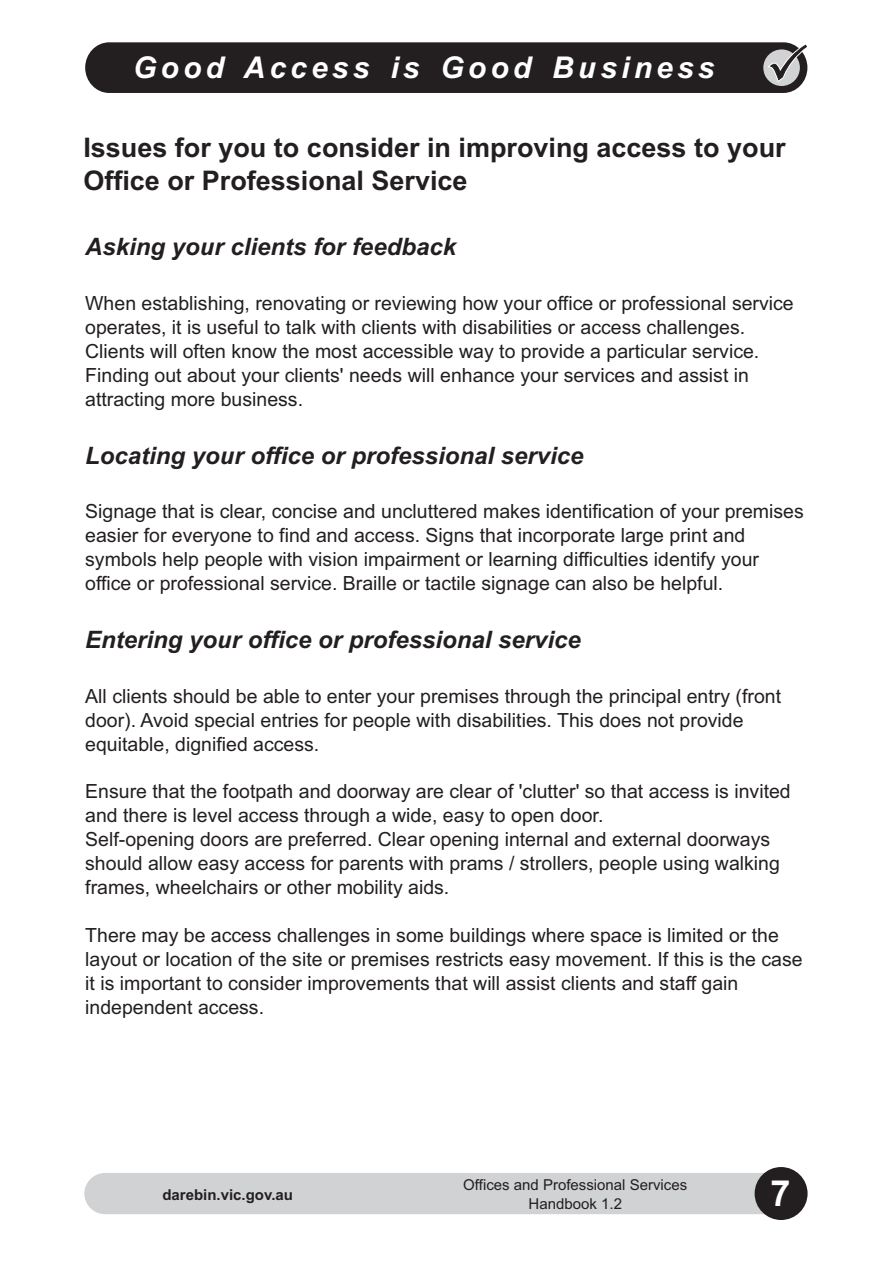
<style>
.page{position:relative;width:893px;height:1263px;background:#fff}
.page>*{position:absolute;margin:0;border:0;box-sizing:border-box;transform-origin:0 0}
.t1{font:700 36px "Arial";color:#fff}
.t2{font:italic 700 30px "Arial";letter-spacing:.14em;color:#fff}
.t3{font:700 27px/33.2px "Arial";color:#231f20}
.t4{font:italic 700 24px "Arial";color:#231f20}
.t5{font:19.5px/24px "Arial";color:#231f20}
.t6{font:15px/18.8px "Arial";color:#231f20;text-align:center}
.t7{font:700 15px "Arial";color:#231f20}
</style>
<div class="page">
<div style="left:84px;top:1173px;width:680px;height:41px;background:#d1d2d4"></div>
<div style="left:755px;top:1167px;width:53px;height:53px;background:#231f20;border-radius:50%"></div>
<div style="left:85px;top:42px;width:722px;height:51px;background:#231f20;border-radius:25px"></div>
<div style="left:763px;top:49px;width:37px;height:37px;background:#d1d2d4;border-radius:50%"></div>
<svg style="left:771px;top:45px;width:35px;height:35px"></svg>
<h2 class="t2" style="left:133px;top:56px;width:583px">Good Access is Good Business</h2>
<h3 class="t3" style="left:83px;top:134px;width:704px">Issues for you to consider in improving access to your<br>Office or Professional Service</h3>
<p class="t4" style="left:85px;top:238px;width:372px">Asking your clients for feedback</p>
<p class="t5" style="left:85px;top:293px;width:710px">When establishing, renovating or reviewing how your office or professional service operates, it is useful to talk with clients with disabilities or access challenges.<br>Clients will often know the most accessible way to provide a particular service.<br>Finding out about your clients' needs will enhance your services and assist in attracting more business.</p>
<p class="t4" style="left:85px;top:446px;width:500px">Locating your office or professional service</p>
<p class="t5" style="left:85px;top:501px;width:720px">Signage that is clear, concise and uncluttered makes identification of your premises easier for everyone to find and access. Signs that incorporate large print and symbols help people with vision impairment or learning difficulties identify your office or professional service. Braille or tactile signage can also be helpful.</p>
<p class="t4" style="left:85px;top:631px;width:497px">Entering your office or professional service</p>
<p class="t5" style="left:85px;top:685px;width:697px">All clients should be able to enter your premises through the principal entry (front door). Avoid special entries for people with disabilities. This does not provide equitable, dignified access.</p>
<p class="t5" style="left:85px;top:781px;width:707px">Ensure that the footpath and doorway are clear of 'clutter' so that access is invited and there is level access through a wide, easy to open door.<br>Self-opening doors are preferred. Clear opening internal and external doorways should allow easy access for parents with prams / strollers, people using walking frames, wheelchairs or other mobility aids.</p>
<p class="t5" style="left:85px;top:925px;width:719px">There may be access challenges in some buildings where space is limited or the layout or location of the site or premises restricts easy movement. If this is the case it is important to consider improvements that will assist clients and staff gain independent access.</p>
<p class="t6" style="left:463px;top:1177px;width:225px">Offices and Professional Services<br>Handbook 1.2</p>
<p class="t7" style="left:162px;top:1189px;width:132px">darebin.vic.gov.au</p>
<h1 class="t1" style="left:771px;top:1180px;width:22px">7</h1>
</div>
